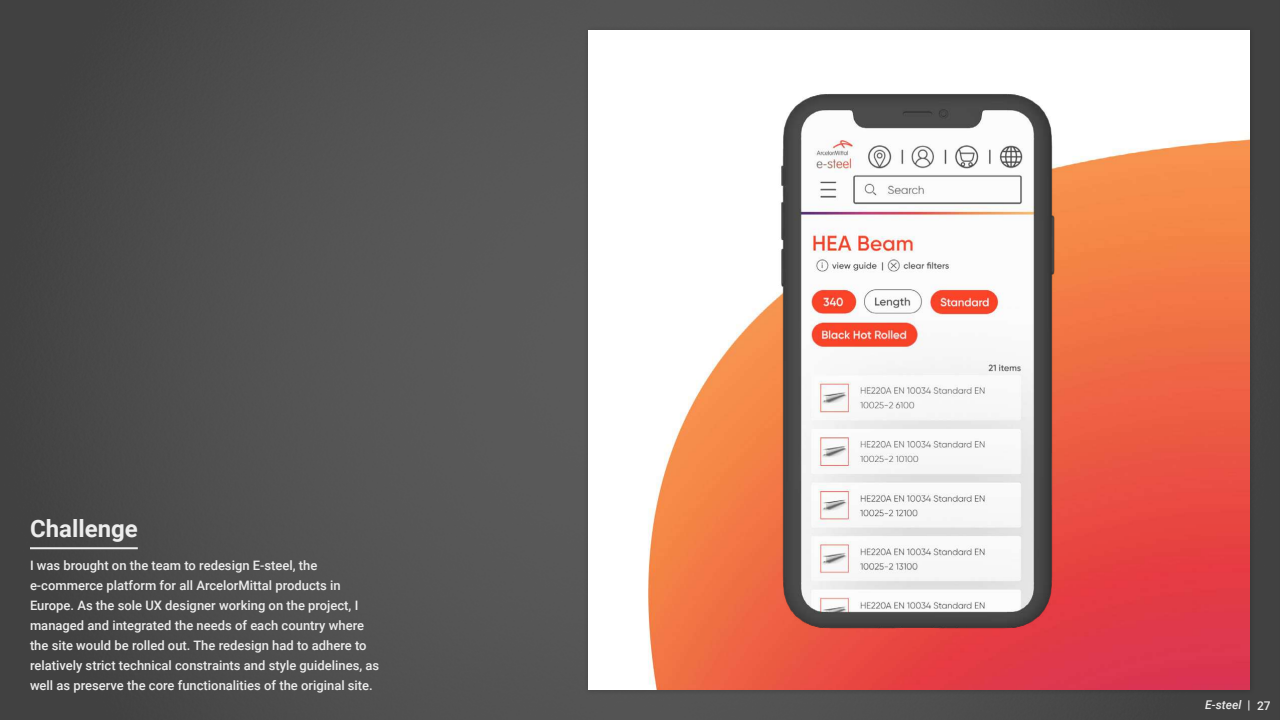
<style>
.page{position:relative;width:1280px;height:720px;background:#fff}
.page>*{position:absolute;margin:0;border:0;box-sizing:border-box;transform-origin:0 0}
.t1{font:700 24px "Roboto";color:#ededed}
.t2{font:500 13px/20px "Roboto";color:#ededed}
.t3{font:italic 500 12px "Roboto";color:#ededed}
.s1{font-style:normal}
</style>
<div class="page">
<img style="left:0;top:0;width:1280px;height:720px">
<hr style="left:30px;top:547px;width:108px;height:2px;background:#ededed">
<div style="left:583px;top:25px;width:672px;height:671px;background:#000;opacity:.2"></div>
<div style="left:588px;top:30px;width:662px;height:660px;background:#fff"></div>
<img style="left:648px;top:137px;width:602px;height:553px">
<img style="left:716px;top:94px;width:403px;height:591px">
<h1 class="t1" style="left:30px;top:512px;width:109px">Challenge</h1>
<p class="t2" style="left:30px;top:555px;width:351px">I was brought on the team to redesign E-steel, the e-commerce platform for all ArcelorMittal products in Europe. As the sole UX designer working on the project, I managed and integrated the needs of each country where the site would be rolled out. The redesign had to adhere to relatively strict technical constraints and style guidelines, as well as preserve the core functionalities of the original site.</p>
<p class="t3" style="left:1205px;top:696px;width:67px">E-steel <span class="s1">| 27</span></p>
</div>
